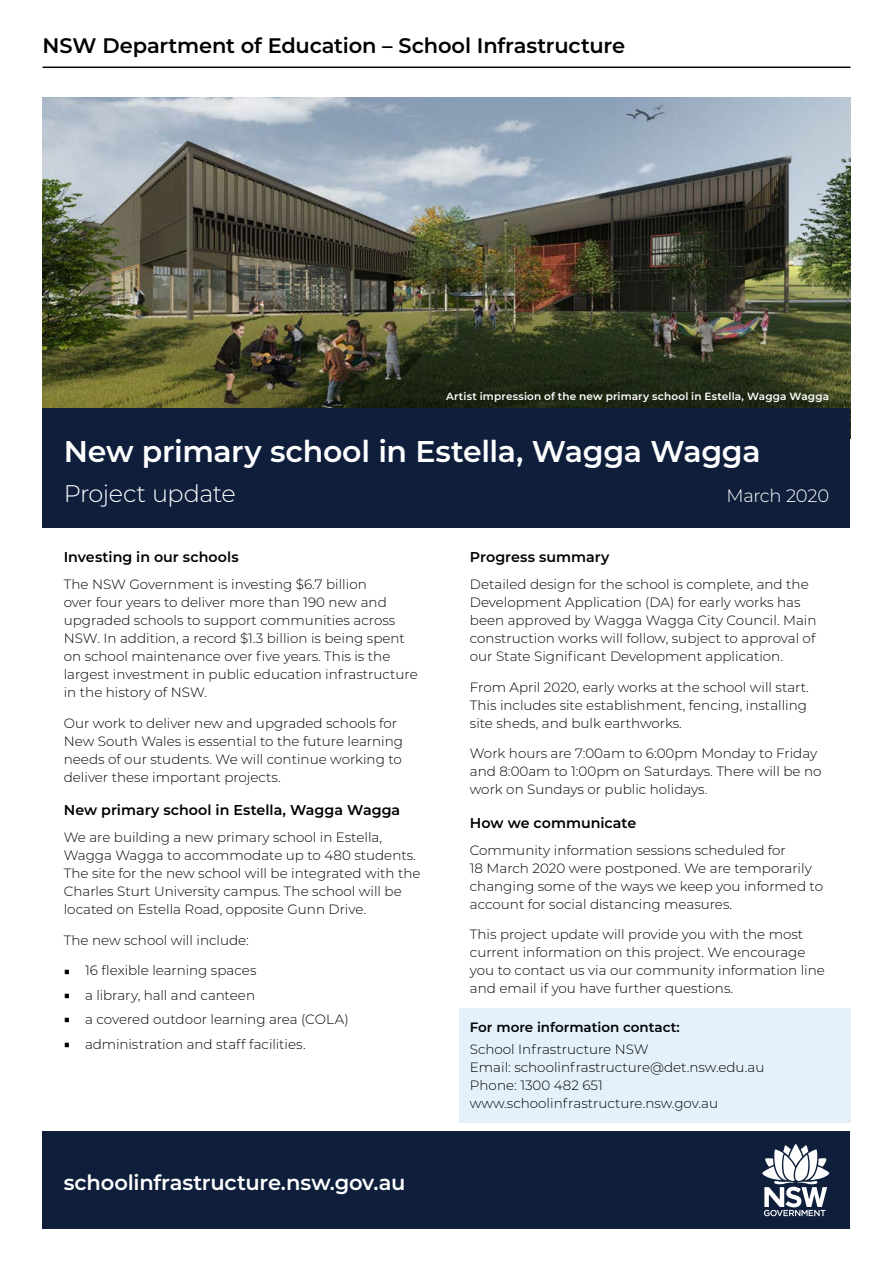
<style>
.page{position:relative;width:893px;height:1263px;background:#fff}
.page>*{position:absolute;margin:0;border:0;box-sizing:border-box;transform-origin:0 0}
.Info_pack_title_smal{font:600 30px "Montserrat";letter-spacing:-.01em;color:#fff}
.Info_pack_intro{font:300 24px "Montserrat";letter-spacing:-.02em;color:#fff}
.t1{font:600 21px "Montserrat";letter-spacing:-.01em;color:#000}
.t2{font:600 21px "Montserrat";letter-spacing:-.01em;color:#fff}
.Info_pack_intro-2{font:300 18px "Montserrat";letter-spacing:-.02em;color:#fff}
.Heading_3{font:600 14.25px "Montserrat";color:#000}
.Body_light_9_12{font:300 13.5px/18px "Montserrat";color:#000}
.Body_light_9_12-2{font:600 13.5px "Montserrat";color:#000}
.t3{font:600 10.5px "Montserrat";letter-spacing:.015em;color:#fff}
.s1{font-size:11.55px}
</style>
<div class="page">
<div style="left:43px;top:1131px;width:807px;height:98px;background:#0e1e3b"></div>
<hr style="left:43px;top:67px;width:807px;height:1px;background:#000">
<svg style="left:762px;top:1144px;width:67px;height:72px"></svg>
<img style="left:43px;top:98px;width:807px;height:310px">
<div style="left:43px;top:408px;width:807px;height:119px;background:#0e1e3b"></div>
<div style="left:459px;top:1008px;width:391px;height:115px;background:#e4f1fa"></div>
<h3 class="t1" style="left:43px;top:31px;width:584px">NSW Department of Education – School Infrastructure</h3>
<p class="t3" style="left:446px;top:389px;width:385px">Artist impression of the new primary school in Estella, Wagga Wagga</p>
<p class="Info_pack_title_smal" style="left:64px;top:430px;width:698px">New primary school in Estella, Wagga Wagga</p>
<p class="Info_pack_intro" style="left:64px;top:477px;width:173px">Project update</p>
<p class="Info_pack_intro-2" style="left:726px;top:484px;width:104px">March 2020</p>
<p class="Heading_3" style="left:64px;top:547px;width:176px">Investing in our schools</p>
<p class="Body_light_9_12" style="left:64px;top:575px;width:355px">The NSW Government is investing $6.7 billion<br>over four years to deliver more than 190 new and upgraded schools to support communities across NSW. In addition, a record $1.3 billion is being spent on school maintenance over five years. This is the largest investment in public education infrastructure in the history of NSW.</p>
<p class="Body_light_9_12" style="left:64px;top:713px;width:341px">Our work to deliver new and upgraded schools for New South Wales is essential to the future learning needs of our students. We will continue working to deliver these important projects.</p>
<p class="Heading_3" style="left:64px;top:800px;width:338px">New primary school in Estella, Wagga Wagga</p>
<p class="Body_light_9_12" style="left:64px;top:828px;width:358px">We are building a new primary school in Estella, Wagga Wagga to accommodate up to 480 students.<br>The site for the new school will be integrated with the Charles Sturt University campus. The school will be located on Estella Road, opposite Gunn Drive.</p>
<p class="Body_light_9_12" style="left:64px;top:930px;width:187px">The new school will include:</p>
<p class="Body_light_9_12" style="left:64px;top:961px;width:194px"><span class="s1">■</span> 16 flexible learning spaces</p>
<p class="Body_light_9_12" style="left:64px;top:985px;width:193px"><span class="s1">■</span> a library, hall and canteen</p>
<p class="Body_light_9_12" style="left:64px;top:1010px;width:286px"><span class="s1">■</span> a covered outdoor learning area (COLA)</p>
<p class="Body_light_9_12" style="left:64px;top:1034px;width:243px"><span class="s1">■</span> administration and staff facilities.</p>
<h3 class="t2" style="left:64px;top:1168px;width:343px">schoolinfrastructure.nsw.gov.au</h3>
<p class="Heading_3" style="left:470px;top:547px;width:141px">Progress summary</p>
<p class="Body_light_9_12" style="left:470px;top:575px;width:348px">Detailed design for the school is complete, and the Development Application (DA) for early works has been approved by Wagga Wagga City Council. Main construction works will follow, subject to approval of our State Significant Development application.</p>
<p class="Body_light_9_12" style="left:470px;top:677px;width:341px">From April 2020, early works at the school will start.<br>This includes site establishment, fencing, installing site sheds, and bulk earthworks.</p>
<p class="Body_light_9_12" style="left:470px;top:744px;width:353px">Work hours are 7:00am to 6:00pm Monday to Friday and 8:00am to 1:00pm on Saturdays. There will be no work on Sundays or public holidays.</p>
<p class="Heading_3" style="left:470px;top:813px;width:168px">How we communicate</p>
<p class="Body_light_9_12" style="left:470px;top:840px;width:355px">Community information sessions scheduled for<br>18 March 2020 were postponed. We are temporarily changing some of the ways we keep you informed to account for social distancing measures.</p>
<p class="Body_light_9_12" style="left:470px;top:925px;width:357px">This project update will provide you with the most current information on this project. We encourage you to contact us via our community information line and email if you have further questions.</p>
<p class="Body_light_9_12-2" style="left:470px;top:1017px;width:211px">For more information contact:</p>
<p class="Body_light_9_12" style="left:470px;top:1039px;width:296px">School Infrastructure NSW<br>Email: schoolinfrastructure@det.nsw.edu.au Phone: 1300 482 651 www.schoolinfrastructure.nsw.gov.au</p>
</div>
